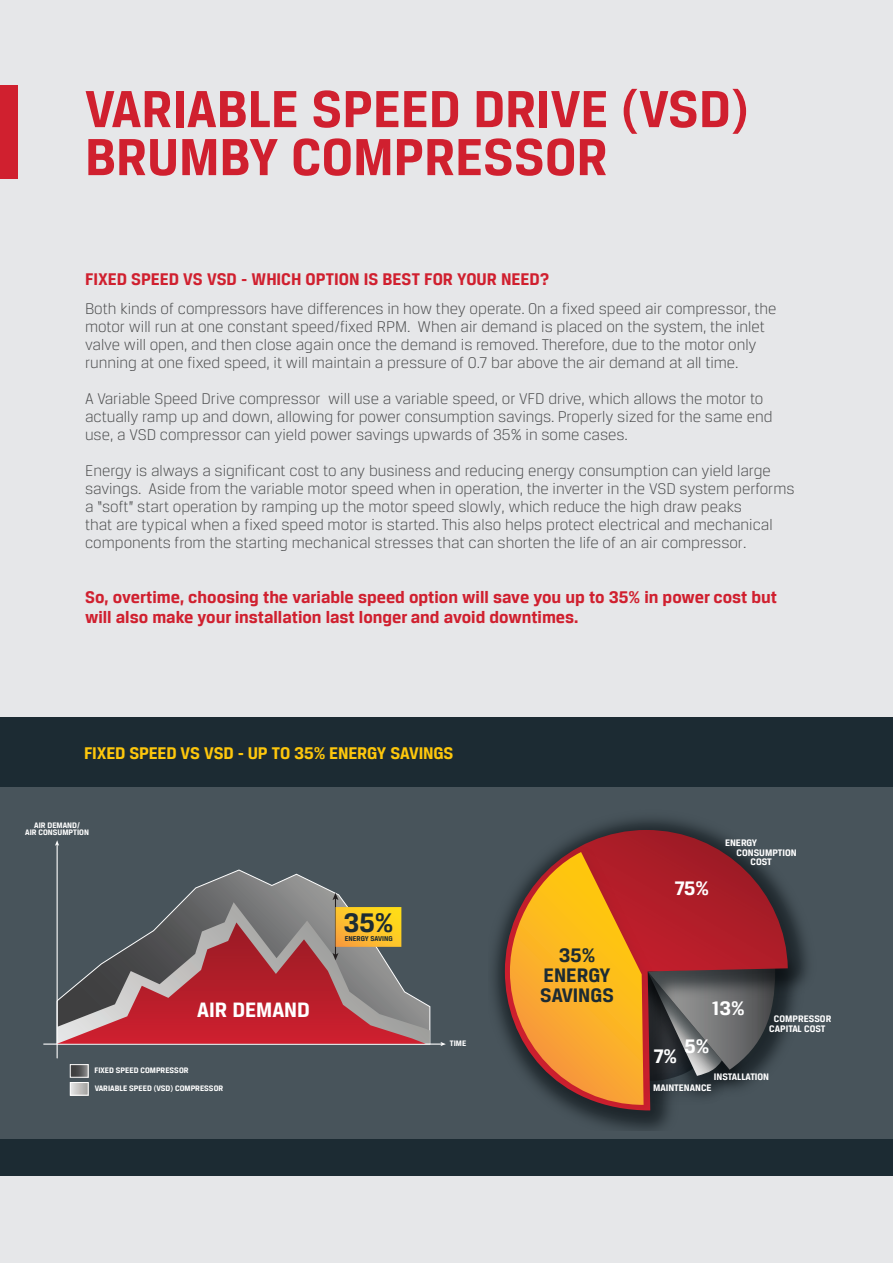
<style>
.page{position:relative;width:893px;height:1263px;background:#e6e7e9}
.page>*{position:absolute;margin:0;border:0;box-sizing:border-box;transform-origin:0 0}
.t1{font:700 55.5px "Breuer Text";color:#d0202f}
.t2{font:700 28.65px "Breuer Text";color:#1c2b33}
.t3{font:700 22.2px "Breuer Text";color:#fff}
.t4{font:700 20.85px/20px "Breuer Text";color:#1c2b33;text-align:center}
.t5{font:700 20.85px "Breuer Text";color:#fff}
.Body_Copy_9pt___12pt{font:700 18px/19.5px "Breuer Text";color:#d0202f}
.Body_Copy_9pt___12pt-2{font:700 18px "Breuer Text";letter-spacing:-.01em;color:#fec70c}
.t6{font:300 16.5px/18px "Breuer Text";color:#4b4c4d}
.t7{font:700 10.05px/9.4px "Breuer Text";color:#fff;text-align:center}
.t8{font:700 8.4px/17.9px "Breuer Text";color:#fff}
.t9{font:700 7.5px "Breuer Text";color:#1c2b33}
</style>
<div class="page">
<div style="left:0;top:718px;width:893px;height:458px;background:#1c2b33"></div>
<div style="left:0;top:787px;width:893px;height:351px;background:#48545b"></div>
<svg style="left:56px;top:869px;width:289px;height:175px"></svg>
<svg style="left:58px;top:902px;width:372px;height:142px"></svg>
<hr style="left:57px;top:844px;width:1px;height:214px;background:#fff">
<svg style="left:55px;top:840px;width:4px;height:6px"></svg>
<hr style="left:43px;top:1044px;width:399px;height:1px;background:#fff">
<svg style="left:440px;top:1042px;width:6px;height:4px"></svg>
<svg style="left:72px;top:1066px;width:14px;height:9px"></svg>
<div style="left:70px;top:1064px;width:18px;height:13px;border:1px solid #fff"></div>
<svg style="left:72px;top:1084px;width:14px;height:9px"></svg>
<div style="left:70px;top:1082px;width:18px;height:13px;border:1px solid #fff"></div>
<hr style="left:335px;top:898px;width:1px;height:57px;background:#231f20">
<svg style="left:332px;top:893px;width:6px;height:7px"></svg>
<svg style="left:57px;top:907px;width:369px;height:137px"></svg>
<svg style="left:505px;top:830px;width:283px;height:280px"></svg>
<img style="left:501px;top:843px;width:158px;height:277px">
<svg style="left:510px;top:852px;width:265px;height:253px;background:#ac6334"></svg>
<img style="left:637px;top:1066px;width:94px;height:46px">
<div style="left:0;top:85px;width:17px;height:94px;background:#d0202f"></div>
<hr style="left:892px;top:85px;width:1px;height:89px;background:#d0202f">
<p class="t1" style="left:85px;top:78px;width:665px">VARIABLE SPEED DRIVE (VSD)</p>
<p class="t1" style="left:85px;top:126px;width:524px">BRUMBY COMPRESSOR</p>
<p class="Body_Copy_9pt___12pt" style="left:85px;top:269px;width:466px">FIXED SPEED VS VSD - WHICH OPTION IS BEST FOR YOUR NEED?</p>
<p class="t6" style="left:85px;top:299px;width:693px">Both kinds of compressors have differences in how they operate. On a fixed speed air compressor, the motor will run at one constant speed/fixed RPM. When air demand is placed on the system, the inlet valve will open, and then close again once the demand is removed. Therefore, due to the motor only running at one fixed speed, it will maintain a pressure of 0.7 bar above the air demand at all time.</p>
<p class="t6" style="left:85px;top:389px;width:689px">A Variable Speed Drive compressor will use a variable speed, or VFD drive, which allows the motor to actually ramp up and down, allowing for power consumption savings. Properly sized for the same end use, a VSD compressor can yield power savings upwards of 35% in some cases.</p>
<p class="t6" style="left:85px;top:461px;width:711px">Energy is always a significant cost to any business and reducing energy consumption can yield large savings. Aside from the variable motor speed when in operation, the inverter in the VSD system performs a “soft” start operation by ramping up the motor speed slowly, which reduce the high draw peaks<br>that are typical when a fixed speed motor is started. This also helps protect electrical and mechanical components from the starting mechanical stresses that can shorten the life of an air compressor.</p>
<p class="Body_Copy_9pt___12pt" style="left:85px;top:587px;width:693px">So, overtime, choosing the variable speed option will save you up to 35% in power cost but will also make your installation last longer and avoid downtimes.</p>
<p class="Body_Copy_9pt___12pt-2" style="left:84px;top:743px;width:371px">FIXED SPEED VS VSD - UP TO 35% ENERGY SAVINGS</p>
<p class="t8" style="left:25px;top:822px;width:65px;line-height:6.9px;text-align:center">AIR DEMAND/<br>AIR CONSUMPTION</p>
<p class="t3" style="left:197px;top:997px;width:114px">AIR DEMAND</p>
<p class="t8" style="left:94px;top:1061px;width:130px">FIXED SPEED COMPRESSOR<br>VARIABLE SPEED (VSD) COMPRESSOR</p>
<p class="t2" style="left:344px;top:906px;width:51px">35%</p>
<p class="t9" style="left:345px;top:934px;width:50px">ENERGY SAVING</p>
<p class="t8" style="left:450px;top:1034px;width:18px">TIME</p>
<p class="t4" style="left:540px;top:945px;width:75px">35%<br>ENERGY<br>SAVINGS</p>
<p class="t5" style="left:675px;top:877px;width:36px">75%</p>
<p class="t7" style="left:725px;top:838px;width:34px">ENERGY</p>
<p class="t7" style="left:737px;top:848px;width:62px">CONSUMPTION</p>
<p class="t7" style="left:750px;top:857px;width:23px">COST</p>
<p class="t5" style="left:654px;top:1044px;width:25px">7%</p>
<p class="t5" style="left:711px;top:996px;width:35px">13%</p>
<p class="t5" style="left:685px;top:1034px;width:26px">5%</p>
<p class="t7" style="left:769px;top:1014px;width:64px">COMPRESSOR<br>CAPITAL COST</p>
<p class="t7" style="left:714px;top:1072px;width:57px">INSTALLATION</p>
<p class="t7" style="left:653px;top:1082px;width:60px">MAINTENANCE</p>
</div>
